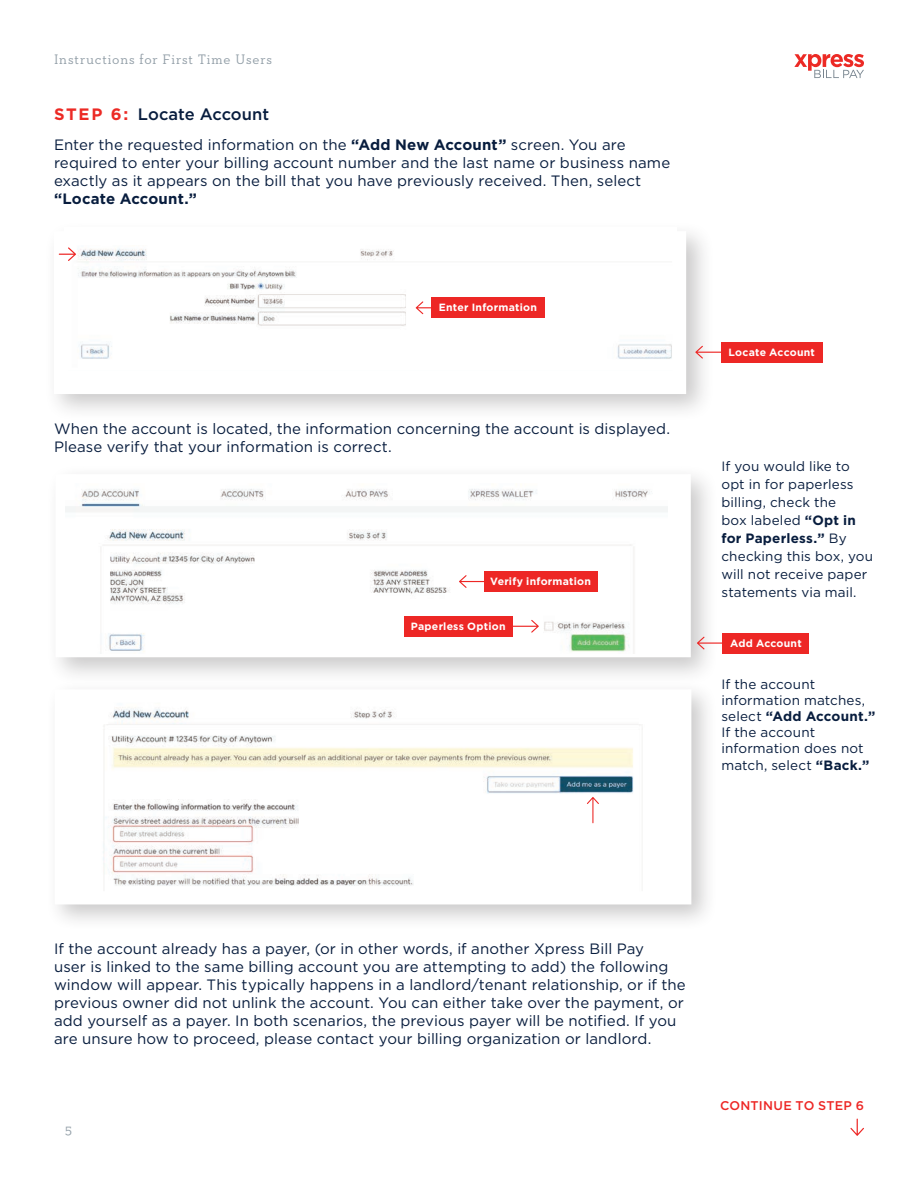
<style>
.page{position:relative;width:918px;height:1188px;background:#fff}
.page>*{position:absolute;margin:0;border:0;box-sizing:border-box;transform-origin:0 0}
.t1{font:500 16.5px "Gotham HTF";color:#081d3e}
.t2{font:15px/18px "Gotham HTF";letter-spacing:.005em;color:#081d3e}
.t3{font:700 15px "Gotham HTF";letter-spacing:.01em;color:#081d3e}
.t4{font:14.55px "Neutraface Slab Text";color:#94a0a9}
.t5{font:14.1px "Neutraface Slab Text";letter-spacing:.055em;color:#94a0a9}
.t6{font:13.5px/18px "Gotham HTF";letter-spacing:.01em;color:#081d3e}
.t7{font:500 12.6px "Gotham";letter-spacing:.015em;color:#ed2725}
.t8{font:700 10.5px "Gotham HTF";letter-spacing:.025em;color:#fff}
.s1{font-family:"Gotham";font-weight:700;color:#ec2a25}
.s2{font-weight:700}
</style>
<div class="page">
<svg style="left:794px;top:54px;width:70px;height:24px"></svg>
<div style="left:44px;top:221px;width:671px;height:202px;background:#231f20;opacity:.24"></div>
<svg style="left:47px;top:224px;width:646px;height:177px"></svg>
<svg style="left:850px;top:1119px;width:14px;height:17px"></svg>
<div style="left:46px;top:464px;width:674px;height:222px;background:#231f20;opacity:.24"></div>
<svg style="left:48px;top:467px;width:650px;height:197px"></svg>
<img style="left:66px;top:484px;width:602px;height:169px">
<svg style="left:59px;top:247px;width:17px;height:14px"></svg>
<div style="left:46px;top:680px;width:672px;height:251px;background:#231f20;opacity:.24"></div>
<svg style="left:48px;top:683px;width:650px;height:228px"></svg>
<div style="left:64px;top:227px;width:613px;height:11px;background:#fff"></div>
<div style="left:64px;top:372px;width:613px;height:11px;background:#fff"></div>
<svg style="left:416px;top:301px;width:15px;height:13px"></svg>
<div style="left:431px;top:298px;width:114px;height:20px;background:#ed2725"></div>
<svg style="left:695px;top:346px;width:26px;height:13px"></svg>
<div style="left:721px;top:342px;width:102px;height:20px;background:#ed2725"></div>
<svg style="left:587px;top:797px;width:12px;height:26px"></svg>
<svg style="left:459px;top:575px;width:25px;height:13px"></svg>
<div style="left:484px;top:571px;width:114px;height:21px;background:#ed2725"></div>
<svg style="left:697px;top:637px;width:25px;height:13px"></svg>
<div style="left:722px;top:633px;width:87px;height:20px;background:#ed2725"></div>
<svg style="left:513px;top:620px;width:26px;height:13px"></svg>
<div style="left:404px;top:616px;width:109px;height:20px;background:#ed2725"></div>
<p class="t5" style="left:54px;top:50px;width:220px">Instructions for First Time Users</p>
<p class="t1" style="left:54px;top:104px;width:217px"><span class="s1">STEP 6:</span> Locate Account</p>
<p class="t2" style="left:54px;top:135px;width:618px">Enter the requested information on the <span class="s2">“Add New Account”</span> screen. You are required to enter your billing account number and the last name or business name exactly as it appears on the bill that you have previously received. Then, select</p>
<p class="t3" style="left:54px;top:190px;width:144px">“Locate Account.”</p>
<p class="t8" style="left:439px;top:301px;width:100px">Enter Information</p>
<p class="t2" style="left:54px;top:419px;width:618px">When the account is located, the information concerning the account is displayed.<br>Please verify that your information is correct.</p>
<p class="t8" style="left:490px;top:575px;width:102px">Verify information</p>
<p class="t8" style="left:411px;top:620px;width:96px">Paperless Option</p>
<p class="t8" style="left:728px;top:346px;width:88px">Locate Account</p>
<p class="t6" style="left:721px;top:457px;width:153px">If you would like to opt in for paperless billing, check the<br>box labeled <span class="s2">“Opt in for Paperless.”</span> By checking this box, you will not receive paper statements via mail.</p>
<p class="t8" style="left:730px;top:637px;width:73px">Add Account</p>
<p class="t6" style="left:721px;top:675px;width:156px;line-height:16.2px">If the account information matches, select <span class="s2">“Add Account.”<br></span>If the account information does not match, select <span class="s2">“Back.”</span></p>
<p class="t2" style="left:54px;top:940px;width:633px">If the account already has a payer, (or in other words, if another Xpress Bill Pay<br>user is linked to the same billing account you are attempting to add) the following window will appear. This typically happens in a landlord/tenant relationship, or if the previous owner did not unlink the account. You can either take over the payment, or add yourself as a payer. In both scenarios, the previous payer will be notified. If you are unsure how to proceed, please contact your billing organization or landlord.</p>
<p class="t4" style="left:65px;top:1120px;width:9px">5</p>
<p class="t7" style="left:720px;top:1097px;width:145px">CONTINUE TO STEP 6</p>
</div>
